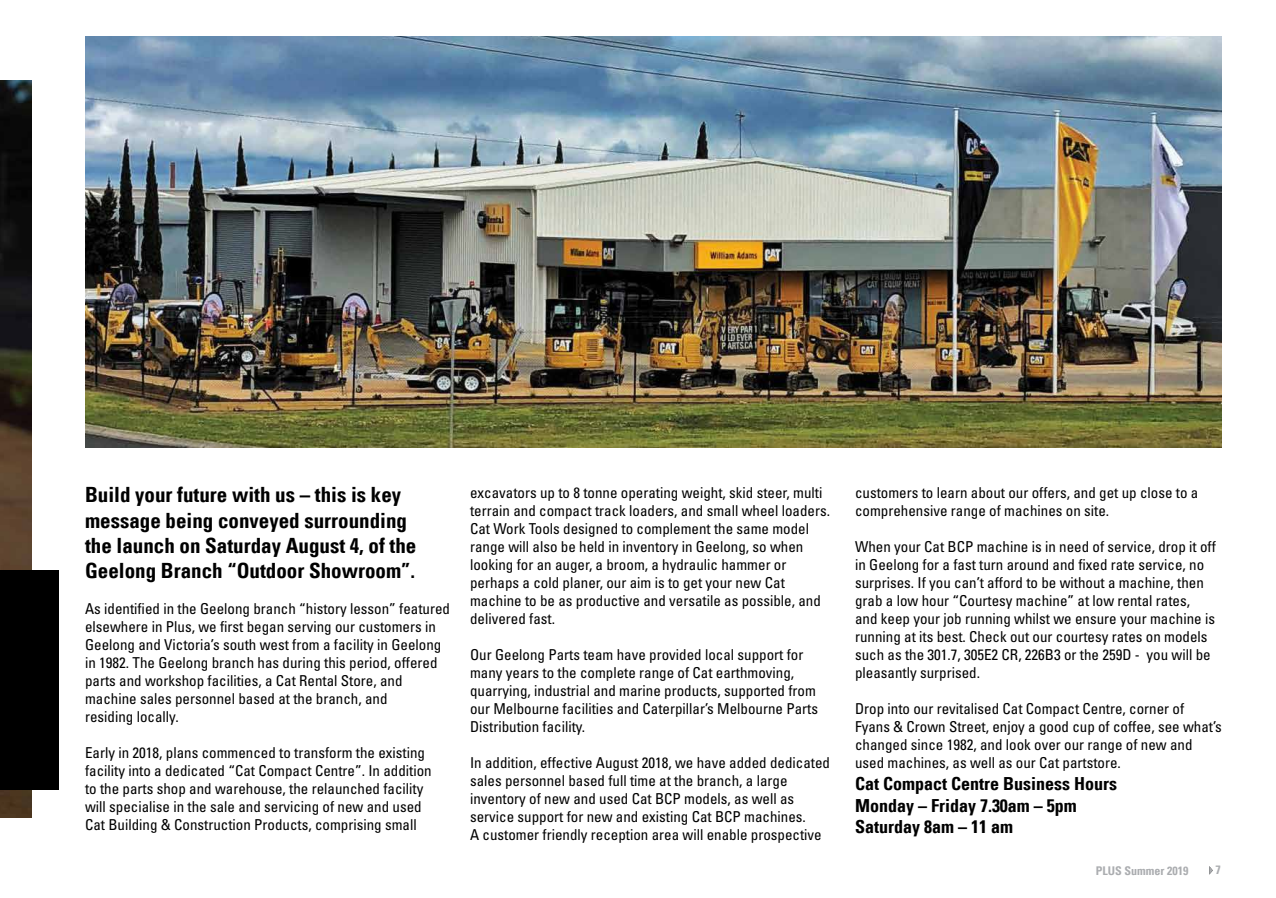
<style>
.page{position:relative;width:1276px;height:898px;background:#fff}
.page>*{position:absolute;margin:0;border:0;box-sizing:border-box;transform-origin:0 0}
.t1{font:700 condensed 21px/25.2px "Univers LT";color:#000}
.t2{font:700 condensed 18px/21.6px "Univers LT";color:#000}
.t3{font:condensed 15px/18px "Univers LT Std";color:#000}
.t4{font:700 condensed 12px "Univers LT";color:#abadb0}
</style>
<div class="page">
<svg style="left:1209px;top:866px;width:3px;height:8px"></svg>
<img style="left:0;top:81px;width:31px;height:735px">
<div style="left:0;top:570px;width:59px;height:219px;background:#000"></div>
<img style="left:85px;top:36px;width:1136px;height:411px">
<h1 class="t1" style="left:85px;top:482px;width:333px">Build your future with us – this is key message being conveyed surrounding the launch on Saturday August 4, of the Geelong Branch “Outdoor Showroom”.</h1>
<p class="t3" style="left:85px;top:599px;width:366px">As identified in the Geelong branch “history lesson” featured elsewhere in Plus, we first began serving our customers in Geelong and Victoria’s south west from a facility in Geelong in 1982. The Geelong branch has during this period, offered parts and workshop facilities, a Cat Rental Store, and machine sales personnel based at the branch, and<br>residing locally.</p>
<p class="t3" style="left:85px;top:743px;width:348px">Early in 2018, plans commenced to transform the existing facility into a dedicated “Cat Compact Centre”. In addition to the parts shop and warehouse, the relaunched facility will specialise in the sale and servicing of new and used Cat Building &amp; Construction Products, comprising small</p>
<p class="t3" style="left:470px;top:483px;width:361px">excavators up to 8 tonne operating weight, skid steer, multi terrain and compact track loaders, and small wheel loaders.<br>Cat Work Tools designed to complement the same model range will also be held in inventory in Geelong, so when looking for an auger, a broom, a hydraulic hammer or perhaps a cold planer, our aim is to get your new Cat machine to be as productive and versatile as possible, and delivered fast.</p>
<p class="t3" style="left:470px;top:645px;width:349px">Our Geelong Parts team have provided local support for many years to the complete range of Cat earthmoving, quarrying, industrial and marine products, supported from our Melbourne facilities and Caterpillar’s Melbourne Parts Distribution facility.</p>
<p class="t3" style="left:470px;top:753px;width:361px">In addition, effective August 2018, we have added dedicated sales personnel based full time at the branch, a large inventory of new and used Cat BCP models, as well as service support for new and existing Cat BCP machines.<br>A customer friendly reception area will enable prospective</p>
<p class="t3" style="left:855px;top:483px;width:345px">customers to learn about our offers, and get up close to a comprehensive range of machines on site.</p>
<p class="t3" style="left:855px;top:537px;width:362px">When your Cat BCP machine is in need of service, drop it off in Geelong for a fast turn around and fixed rate service, no surprises. If you can’t afford to be without a machine, then grab a low hour “Courtesy machine” at low rental rates, and keep your job running whilst we ensure your machine is running at its best. Check out our courtesy rates on models such as the 301.7, 305E2 CR, 226B3 or the 259D - you will be pleasantly surprised.</p>
<p class="t3" style="left:855px;top:699px;width:368px">Drop into our revitalised Cat Compact Centre, corner of Fyans &amp; Crown Street, enjoy a good cup of coffee, see what’s changed since 1982, and look over our range of new and used machines, as well as our Cat partstore.</p>
<p class="t2" style="left:855px;top:772px;width:263px">Cat Compact Centre Business Hours<br>Monday – Friday 7.30am – 5pm<br>Saturday 8am – 11 am</p>
<p class="t4" style="left:1095px;top:862px;width:94px">PLUS Summer 2019</p>
<p class="t4" style="left:1215px;top:862px;width:7px">7</p>
</div>
